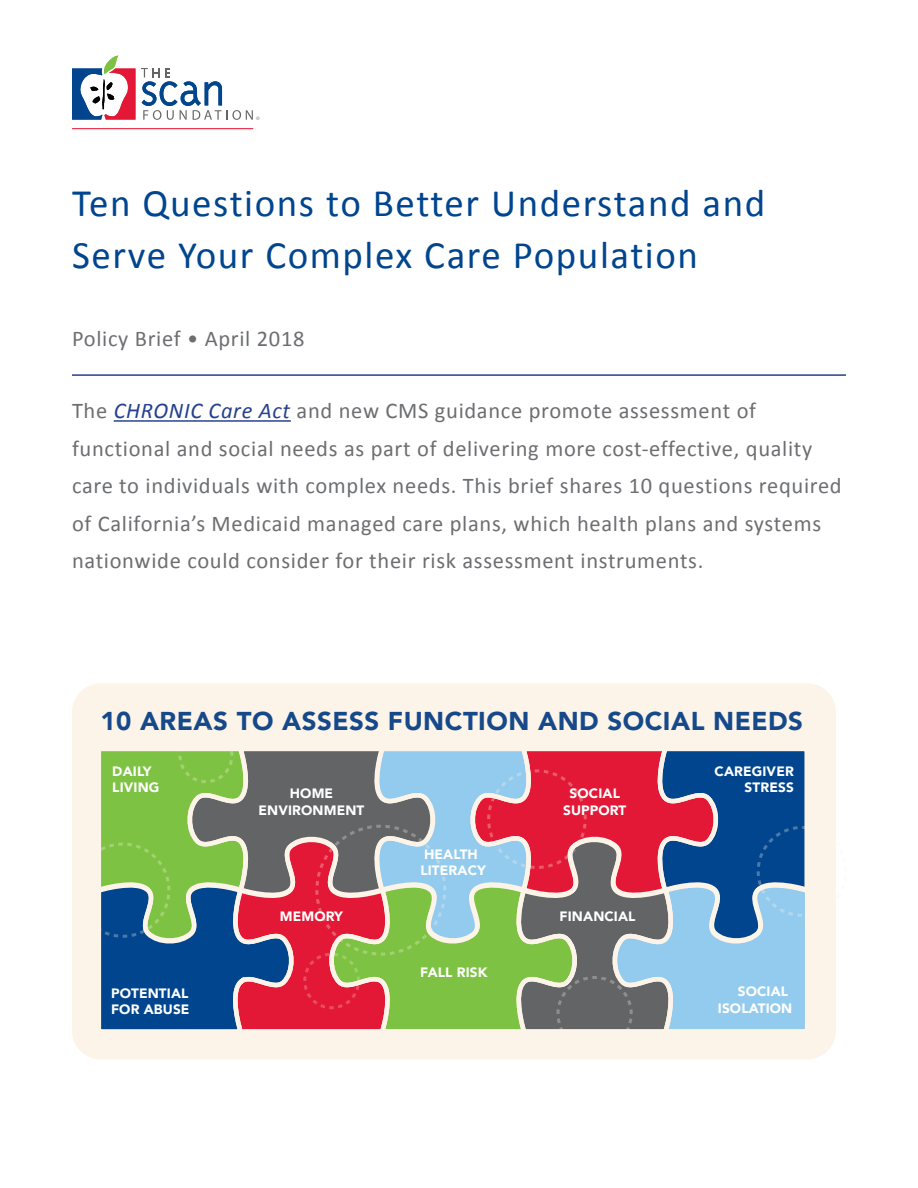
<style>
.page{position:relative;width:918px;height:1188px;background:#fff}
.page>*{position:absolute;margin:0;border:0;box-sizing:border-box;transform-origin:0 0}
.t1{font:39px/52.5px "Calibri";letter-spacing:.04em;color:#00458d}
.t2{font:900 25.8px "Avenir";letter-spacing:.02em;color:#16498a}
.t3{font:22.5px/37.5px "Calibri";letter-spacing:.03em;color:#6d6e71}
.t4{font:900 13.5px/16.2px "Avenir";letter-spacing:.01em;color:#fff}
.s1{font-style:italic;color:#25408f}
</style>
<div class="page">
<hr style="left:72px;top:128px;width:181px;height:1px;background:#e31837">
<svg style="left:72px;top:56px;width:63px;height:64px"></svg>
<svg style="left:141px;top:68px;width:118px;height:52px"></svg>
<hr style="left:72px;top:374px;width:774px;height:2px;background:#25408f">
<hr style="left:114px;top:420px;width:177px;height:2px;background:#25408f">
<div style="left:72px;top:683px;width:764px;height:376px;background:#fdf4e9;border-radius:29px"></div>
<svg style="left:101px;top:751px;width:735px;height:285px;background:#8a8888"></svg>
<div style="left:556px;top:976px;width:77px;height:76px;border:3px dashed #fdf4e9;border-radius:50%"></div>
<div style="left:315px;top:825px;width:131px;height:131px;border:3px dashed #fdf4e9;border-radius:50%"></div>
<div style="left:487px;top:769px;width:100px;height:100px;border:3px dashed #fdf4e9;border-radius:50%"></div>
<div style="left:303px;top:953px;width:57px;height:56px;border:3px dashed #fdf4e9;border-radius:50%"></div>
<div style="left:75px;top:843px;width:95px;height:95px;border:3px dashed #fdf4e9;border-radius:50%"></div>
<div style="left:178px;top:728px;width:55px;height:55px;border:3px dashed #fdf4e9;border-radius:50%"></div>
<h1 class="t1" style="left:72px;top:176px;width:695px">Ten Questions to Better Understand and<br>Serve Your Complex Care Population</h1>
<p class="t3" style="left:72px;top:320px;width:234px">Policy Brief • April 2018</p>
<p class="t3" style="left:72px;top:392px;width:771px">The <span class="s1">CHRONIC Care Act</span> and new CMS guidance promote assessment of functional and social needs as part of delivering more cost-effective, quality care to individuals with complex needs. This brief shares 10 questions required of California’s Medicaid managed care plans, which health plans and systems nationwide could consider for their risk assessment instruments.</p>
<p class="t2" style="left:100px;top:699px;width:704px">10 AREAS TO ASSESS FUNCTION AND SOCIAL NEEDS</p>
<p class="t4" style="left:112px;top:763px;width:49px">DAILY<br>LIVING</p>
<p class="t4" style="left:715px;top:763px;width:81px;text-align:right">CAREGIVER<br>STRESS</p>
<p class="t4" style="left:259px;top:785px;width:107px;text-align:center">HOME<br>ENVIRONMENT</p>
<p class="t4" style="left:563px;top:785px;width:65px;text-align:center">SOCIAL<br>SUPPORT</p>
<p class="t4" style="left:111px;top:985px;width:80px">POTENTIAL<br>FOR ABUSE</p>
<p class="t4" style="left:280px;top:908px;width:65px">MEMORY</p>
<p class="t4" style="left:420px;top:846px;width:67px">HEALTH<br>LITERACY</p>
<p class="t4" style="left:420px;top:964px;width:69px">FALL RISK</p>
<p class="t4" style="left:560px;top:908px;width:77px">FINANCIAL</p>
<p class="t4" style="left:718px;top:983px;width:76px;text-indent:20px">SOCIAL<br>ISOLATION</p>
</div>
